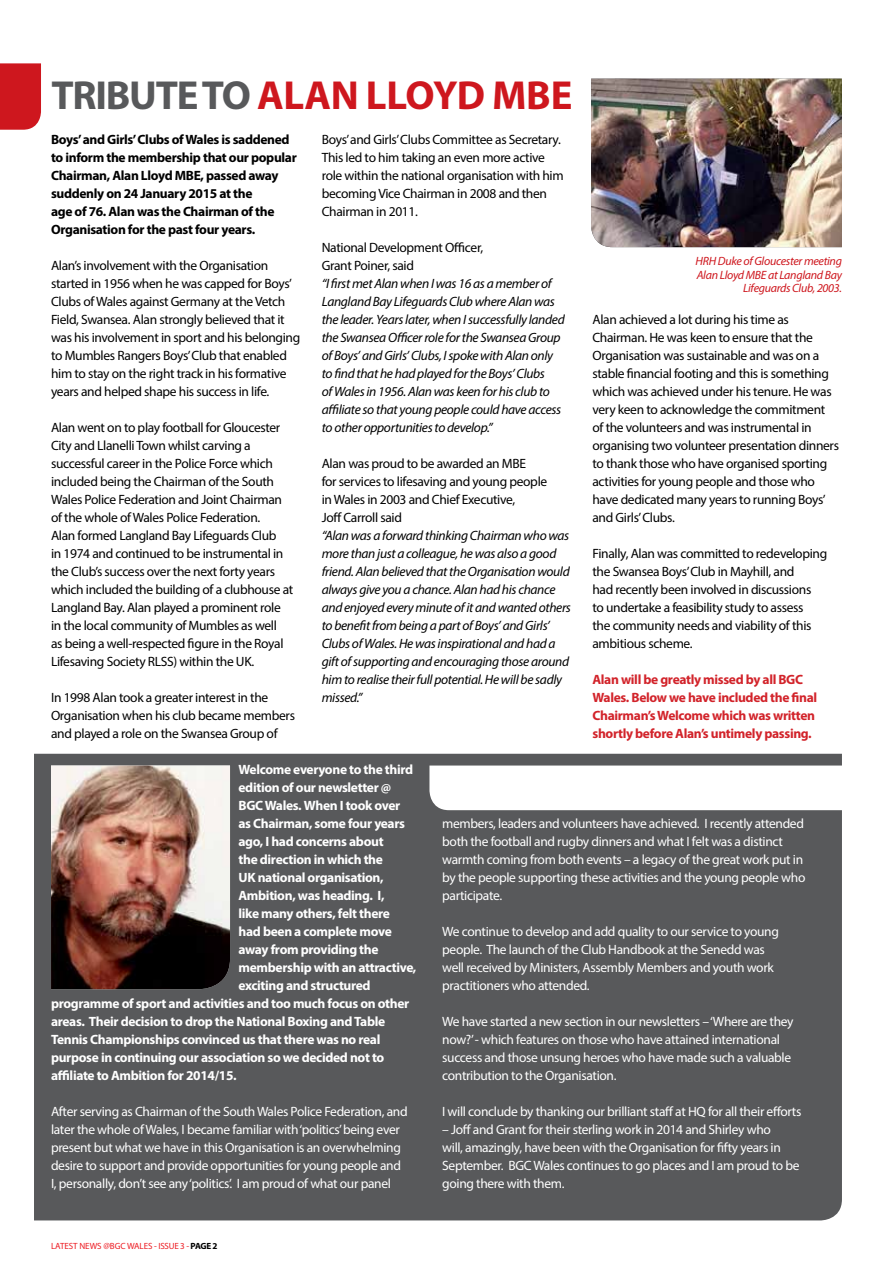
<style>
.page{position:relative;width:893px;height:1263px;background:#fff}
.page>*{position:absolute;margin:0;border:0;box-sizing:border-box;transform-origin:0 0}
.t1{font:700 40.65px "Myriad Pro";letter-spacing:-.005em;color:#ce171e}
.t2{font:700 40.65px "Myriad Pro";color:#58595b}
.t3{font:13.5px/18px "Myriad Pro";letter-spacing:-.025em;color:#000}
.t4{font:13.5px/18px "Myriad Pro";letter-spacing:-.025em;color:#fff}
.t5{font:italic 13.5px/18px "Myriad Pro";letter-spacing:-.025em;color:#000}
.t6{font:700 13.5px "Myriad Pro";letter-spacing:-.025em;color:#fff}
.t7{font:700 13.5px/18px "Myriad Pro";letter-spacing:-.025em;color:#000}
.t8{font:700 13.5px/18px "Myriad Pro";letter-spacing:-.025em;color:#d2232a}
.t9{font:italic 12px/13.5px "Myriad Pro";letter-spacing:-.025em;color:#ce171e;text-align:right}
.t10{font:9px "Myriad Pro";letter-spacing:-.005em;color:#ed1d24}
.s1{color:#58595b}
.s2{font-weight:700;color:#000}
</style>
<div class="page">
<div style="left:34px;top:754px;width:808px;height:466px;background:#58595b"></div>
<svg style="left:429px;top:765px;width:413px;height:45px"></svg>
<div style="left:0;top:63px;width:41px;height:67px;background:#ce171e"></div>
<img style="left:591px;top:79px;width:251px;height:168px">
<img style="left:51px;top:765px;width:179px;height:224px">
<h1 class="t2" style="left:51px;top:69px;width:65px">Tribute</h1>
<h1 class="t1" style="left:202px;top:69px;width:106px"><span class="s1">to</span> Alan</h1>
<h1 class="t1" style="left:366px;top:69px;width:46px">Lloyd</h1>
<h1 class="t1" style="left:492px;top:69px;width:82px">MBE</h1>
<p class="t7" style="left:51px;top:130px;width:247px">Boys’ and Girls’ Clubs of Wales is saddened to inform the membership that our popular Chairman, Alan Lloyd MBE, passed away suddenly on 24 January 2015 at the<br>age of 76. Alan was the Chairman of the Organisation for the past four years.</p>
<p class="t3" style="left:51px;top:256px;width:251px">Alan’s involvement with the Organisation started in 1956 when he was capped for Boys’ Clubs of Wales against Germany at the Vetch Field, Swansea. Alan strongly believed that it was his involvement in sport and his belonging to Mumbles Rangers Boys’ Club that enabled him to stay on the right track in his formative years and helped shape his success in life.</p>
<p class="t3" style="left:51px;top:418px;width:244px">Alan went on to play football for Gloucester City and Llanelli Town whilst carving a successful career in the Police Force which included being the Chairman of the South Wales Police Federation and Joint Chairman of the whole of Wales Police Federation.<br>Alan formed Langland Bay Lifeguards Club<br>in 1974 and continued to be instrumental in the Club’s success over the next forty years which included the building of a clubhouse at Langland Bay. Alan played a prominent role in the local community of Mumbles as well<br>as being a well-respected figure in the Royal Lifesaving Society RLSS) within the UK.</p>
<p class="t3" style="left:51px;top:688px;width:245px">In 1998 Alan took a greater interest in the<br>Organisation when his club became members and played a role on the Swansea Group of</p>
<p class="t3" style="left:322px;top:130px;width:243px">Boys’ and Girls’ Clubs Committee as Secretary.<br>This led to him taking an even more active role within the national organisation with him becoming Vice Chairman in 2008 and then Chairman in 2011.</p>
<p class="t3" style="left:322px;top:238px;width:163px">National Development Officer,<br>Grant Poiner, said</p>
<p class="t5" style="left:322px;top:274px;width:245px">“I first met Alan when I was 16 as a member of Langland Bay Lifeguards Club where Alan was the leader. Years later, when I successfully landed the Swansea Officer role for the Swansea Group of Boys’ and Girls’ Clubs, I spoke with Alan only to find that he had played for the Boys’ Clubs<br>of Wales in 1956. Alan was keen for his club to affiliate so that young people could have access to other opportunities to develop.”</p>
<p class="t3" style="left:322px;top:454px;width:227px">Alan was proud to be awarded an MBE<br>for services to lifesaving and young people in Wales in 2003 and Chief Executive,<br>Joff Carroll said</p>
<p class="t5" style="left:322px;top:526px;width:251px">“Alan was a forward thinking Chairman who was more than just a colleague, he was also a good friend. Alan believed that the Organisation would always give you a chance. Alan had his chance and enjoyed every minute of it and wanted others to benefit from being a part of Boys’ and Girls’ Clubs of Wales. He was inspirational and had a gift of supporting and encouraging those around him to realise their full potential. He will be sadly missed.”</p>
<p class="t9" style="left:696px;top:254px;width:148px">HRH Duke of Gloucester meeting<br>Alan Lloyd MBE at Langland Bay<br>Lifeguards Club, 2003.</p>
<p class="t3" style="left:592px;top:310px;width:248px">Alan achieved a lot during his time as Chairman. He was keen to ensure that the Organisation was sustainable and was on a stable financial footing and this is something which was achieved under his tenure. He was very keen to acknowledge the commitment of the volunteers and was instrumental in organising two volunteer presentation dinners to thank those who have organised sporting activities for young people and those who have dedicated many years to running Boys’ and Girls’ Clubs.</p>
<p class="t3" style="left:592px;top:544px;width:236px">Finally, Alan was committed to redeveloping the Swansea Boys’ Club in Mayhill, and<br>had recently been involved in discussions<br>to undertake a feasibility study to assess<br>the community needs and viability of this ambitious scheme.</p>
<p class="t8" style="left:592px;top:670px;width:226px">Alan will be greatly missed by all BGC Wales. Below we have included the final Chairman’s Welcome which was written shortly before Alan’s untimely passing.</p>
<p class="t6" style="left:239px;top:761px;width:176px">Welcome everyone to the third</p>
<p class="t6" style="left:239px;top:779px;width:154px">edition of our newsletter @</p>
<p class="t6" style="left:239px;top:797px;width:163px">BGC Wales. When I took over</p>
<p class="t6" style="left:239px;top:815px;width:168px">as Chairman, some four years</p>
<p class="t6" style="left:239px;top:833px;width:147px">ago, I had concerns about</p>
<p class="t6" style="left:239px;top:851px;width:146px">the direction in which the</p>
<p class="t6" style="left:239px;top:869px;width:147px">UK national organisation,</p>
<p class="t6" style="left:239px;top:887px;width:147px">Ambition, was heading. I,</p>
<p class="t6" style="left:239px;top:905px;width:153px">like many others, felt there</p>
<p class="t6" style="left:239px;top:923px;width:155px">had been a complete move</p>
<p class="t6" style="left:239px;top:941px;width:142px">away from providing the</p>
<p class="t6" style="left:239px;top:959px;width:179px">membership with an attractive,</p>
<p class="t6" style="left:239px;top:977px;width:134px">exciting and structured</p>
<p class="t6" style="left:51px;top:995px;width:360px">programme of sport and activities and too much focus on other</p>
<p class="t6" style="left:51px;top:1013px;width:336px">areas. Their decision to drop the National Boxing and Table</p>
<p class="t6" style="left:51px;top:1031px;width:331px">Tennis Championships convinced us that there was no real</p>
<p class="t6" style="left:51px;top:1049px;width:335px">purpose in continuing our association so we decided not to</p>
<p class="t6" style="left:51px;top:1067px;width:187px">affiliate to Ambition for 2014/15.</p>
<p class="t4" style="left:51px;top:1102px;width:358px">After serving as Chairman of the South Wales Police Federation, and later the whole of Wales, I became familiar with ‘politics’ being ever present but what we have in this Organisation is an overwhelming desire to support and provide opportunities for young people and I, personally, don’t see any ‘politics’. I am proud of what our panel</p>
<p class="t10" style="left:51px;top:1240px;width:65px">latest news @bgc</p>
<p class="t10" style="left:127px;top:1240px;width:92px">wales - ISSUE 3 - <span class="s2">PAGE 2</span></p>
<p class="t4" style="left:442px;top:814px;width:365px">members, leaders and volunteers have achieved. I recently attended both the football and rugby dinners and what I felt was a distinct warmth coming from both events – a legacy of the great work put in by the people supporting these activities and the young people who participate.</p>
<p class="t4" style="left:442px;top:922px;width:338px">We continue to develop and add quality to our service to young people. The launch of the Club Handbook at the Senedd was well received by Ministers, Assembly Members and youth work practitioners who attended.</p>
<p class="t4" style="left:442px;top:1012px;width:353px">We have started a new section in our newsletters – ‘Where are they now?’ - which features on those who have attained international success and those unsung heroes who have made such a valuable contribution to the Organisation.</p>
<p class="t4" style="left:442px;top:1102px;width:361px">I will conclude by thanking our brilliant staff at HQ for all their efforts</p>
<p class="t4" style="left:442px;top:1120px;width:359px">– Joff and Grant for their sterling work in 2014 and Shirley who<br>will, amazingly, have been with the Organisation for fifty years in September. BGC Wales continues to go places and I am proud to be going there with them.</p>
</div>
